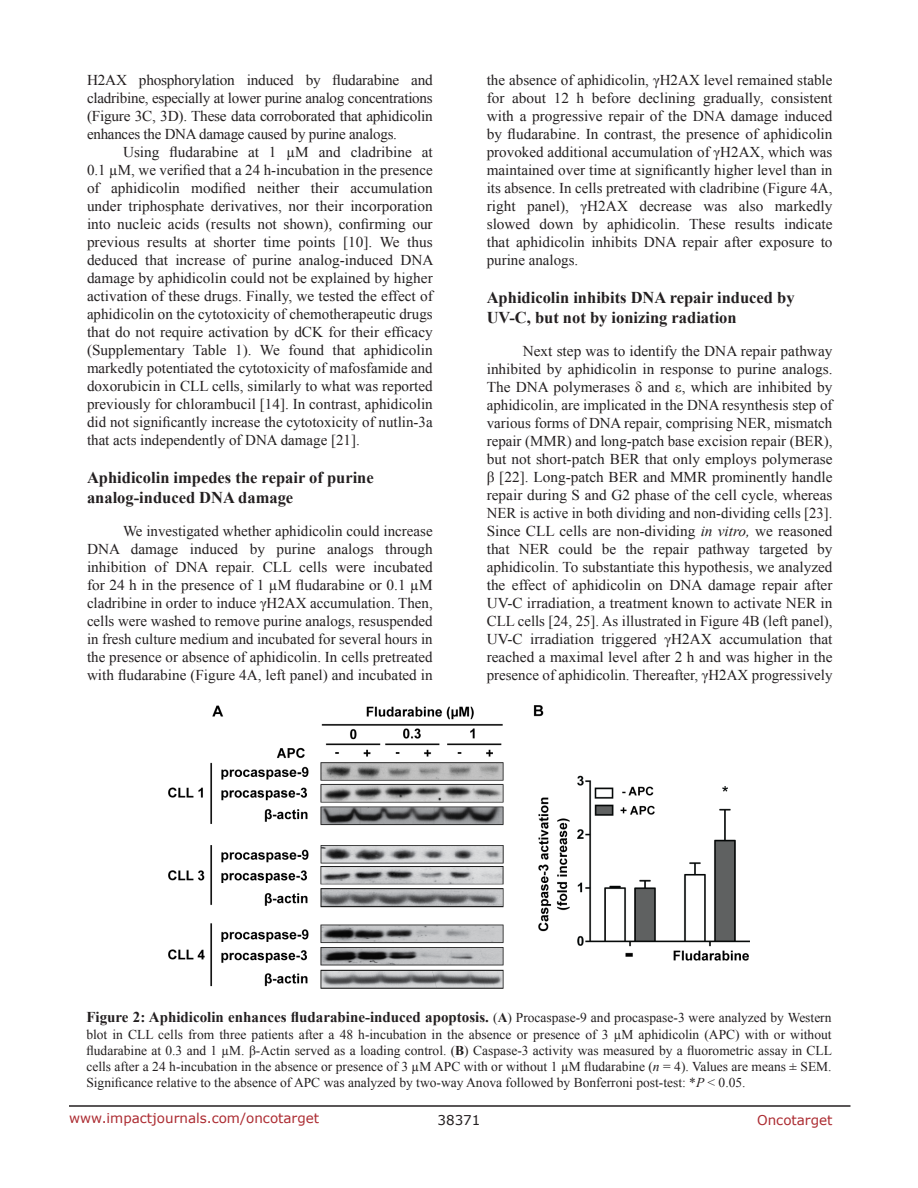
<style>
.page{position:relative;width:918px;height:1188px;background:#fff}
.page>*{position:absolute;margin:0;border:0;box-sizing:border-box;transform-origin:0 0}
.t1{font:700 16.5px/19.8px "Times New Roman";color:#231f20}
.t2{font:15px/18px "Times New Roman";color:#231f20;text-align:justify}
.t3{font:700 15px "Times New Roman";color:#231f20}
.t4{font:13.5px/16.2px "Times New Roman";color:#231f20;text-align:justify}
.t5{font:13.5px "Verdana";color:#ac2b31}
.t6{font:13.5px "Verdana";color:#231f20}
.s1{font-style:italic}
.s2{font-weight:400;font-size:13.5px}
.s3{font-size:13.5px}
.s4{font-weight:700}
</style>
<div class="page">
<hr style="left:69px;top:1105px;width:781px;height:2px;background:#231f20">
<img style="left:169px;top:706px;width:580px;height:282px">
<p class="t2" style="left:87px;top:71px;width:347px">H2AX phosphorylation induced by fludarabine and cladribine, especially at lower purine analog concentrations (Figure 3C, 3D). These data corroborated that aphidicolin enhances the DNA damage caused by purine analogs.</p>
<p class="t2" style="left:87px;top:143px;width:348px;text-indent:36px">Using fludarabine at 1 µM and cladribine at 0.1 µM, we verified that a 24 h-incubation in the presence of aphidicolin modified neither their accumulation under triphosphate derivatives, nor their incorporation into nucleic acids (results not shown), confirming our previous results at shorter time points [10]. We thus deduced that increase of purine analog-induced DNA damage by aphidicolin could not be explained by higher activation of these drugs. Finally, we tested the effect of aphidicolin on the cytotoxicity of chemotherapeutic drugs that do not require activation by dCK for their efficacy (Supplementary Table 1). We found that aphidicolin markedly potentiated the cytotoxicity of mafosfamide and doxorubicin in CLL cells, similarly to what was reported previously for chlorambucil [14]. In contrast, aphidicolin did not significantly increase the cytotoxicity of nutlin-3a that acts independently of DNA damage [21].</p>
<p class="t1" style="left:87px;top:467px;width:288px">Aphidicolin impedes the repair of purine analog-induced DNA damage</p>
<p class="t2" style="left:87px;top:522px;width:347px;text-indent:36px">We investigated whether aphidicolin could increase DNA damage induced by purine analogs through inhibition of DNA repair. CLL cells were incubated for 24 h in the presence of 1 µM fludarabine or 0.1 µM cladribine in order to induce γH2AX accumulation. Then, cells were washed to remove purine analogs, resuspended in fresh culture medium and incubated for several hours in the presence or absence of aphidicolin. In cells pretreated with fludarabine (Figure 4A, left panel) and incubated in</p>
<p class="t2" style="left:487px;top:71px;width:347px">the absence of aphidicolin, γH2AX level remained stable for about 12 h before declining gradually, consistent with a progressive repair of the DNA damage induced by fludarabine. In contrast, the presence of aphidicolin provoked additional accumulation of γH2AX, which was maintained over time at significantly higher level than in its absence. In cells pretreated with cladribine (Figure 4A, right panel), γH2AX decrease was also markedly slowed down by aphidicolin. These results indicate that aphidicolin inhibits DNA repair after exposure to purine analogs.</p>
<p class="t1" style="left:487px;top:287px;width:309px">Aphidicolin inhibits DNA repair induced by<br>UV-C, but not by ionizing radiation</p>
<p class="t2" style="left:487px;top:342px;width:347px;text-indent:36px">Next step was to identify the DNA repair pathway inhibited by aphidicolin in response to purine analogs.<br>The DNA polymerases δ and ε, which are inhibited by aphidicolin, are implicated in the DNA resynthesis step of various forms of DNA repair, comprising NER, mismatch repair (MMR) and long-patch base excision repair (BER), but not short-patch BER that only employs polymerase β [22]. Long-patch BER and MMR prominently handle repair during S and G2 phase of the cell cycle, whereas NER is active in both dividing and non-dividing cells [23].<br>Since CLL cells are non-dividing <span class="s1">in vitro,</span> we reasoned that NER could be the repair pathway targeted by aphidicolin. To substantiate this hypothesis, we analyzed the effect of aphidicolin on DNA damage repair after UV-C irradiation, a treatment known to activate NER in CLL cells [24, 25]. As illustrated in Figure 4B (left panel), UV-C irradiation triggered γH2AX accumulation that reached a maximal level after 2 h and was higher in the presence of aphidicolin. Thereafter, γH2AX progressively</p>
<p class="t3" style="left:86px;top:1007px;width:747px">Figure 2: Aphidicolin enhances fludarabine-induced apoptosis. <span class="s2">(</span><span class="s3">A</span><span class="s2">) Procaspase-9 and procaspase-3 were analyzed by Western</span></p>
<p class="t4" style="left:86px;top:1026px;width:747px">blot in CLL cells from three patients after a 48 h-incubation in the absence or presence of 3 µM aphidicolin (APC) with or without fludarabine at 0.3 and 1 µM. β-Actin served as a loading control. (<span class="s4">B</span>) Caspase-3 activity was measured by a fluorometric assay in CLL cells after a 24 h-incubation in the absence or presence of 3 µM APC with or without 1 µM fludarabine (<span class="s1">n</span> = 4). Values are means ± SEM.<br>Significance relative to the absence of APC was analyzed by two-way Anova followed by Bonferroni post-test: *<span class="s1">P</span> &lt; 0.05.</p>
<p class="t5" style="left:69px;top:1109px;width:252px">www.impactjournals.com/oncotarget</p>
<p class="t6" style="left:438px;top:1111px;width:44px">38371</p>
<p class="t5" style="left:757px;top:1111px;width:77px">Oncotarget</p>
</div>
